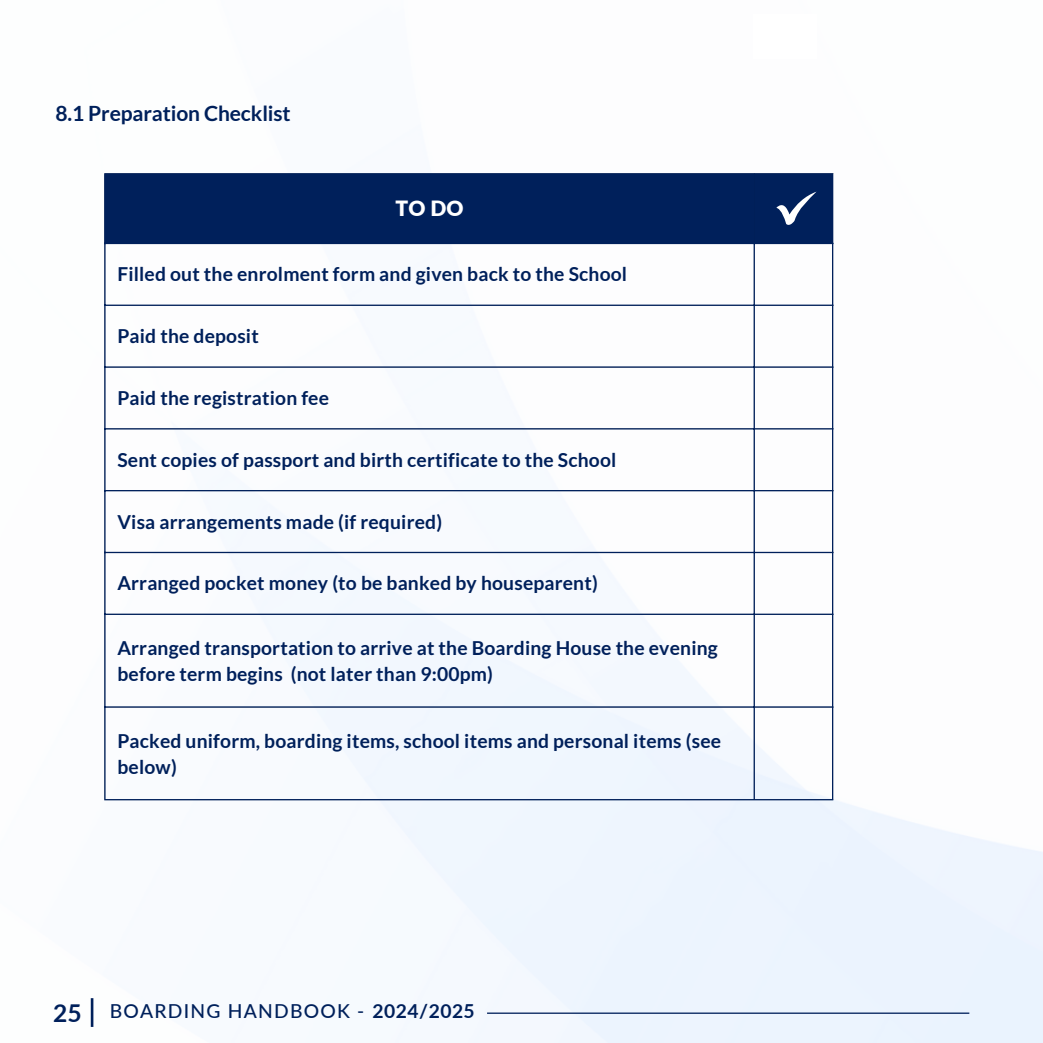
<style>
.page{position:relative;width:1043px;height:1043px;background:#fff}
.page>*{position:absolute;margin:0;border:0;box-sizing:border-box;transform-origin:0 0}
.t1{font:700 21px "Lato";letter-spacing:-.005em;color:#00205b}
.t2{font:900 21px "Lato";color:#fff}
.t3{font:700 19.25px/26.2px "Lato";letter-spacing:.01em;color:#00205b}
.t4{font:500 19.25px "Lato";letter-spacing:.065em;color:#00205b}
.s1{font-weight:700;font-size:24.5px}
.s2{font-weight:700}
</style>
<div class="page">
<img style="left:90px;top:173px;width:952px;height:869px">
<div style="left:105px;top:174px;width:726px;height:69px;background:#00205b"></div>
<hr style="left:104px;top:174px;width:1px;height:624px;background:#00205b">
<hr style="left:753px;top:174px;width:1px;height:624px;background:#00205b">
<hr style="left:831px;top:174px;width:2px;height:624px;background:#00205b">
<hr style="left:104px;top:173px;width:729px;height:1px;background:#00205b">
<hr style="left:104px;top:243px;width:729px;height:1px;background:#00205b">
<hr style="left:104px;top:304px;width:729px;height:2px;background:#00205b">
<hr style="left:104px;top:366px;width:729px;height:1px;background:#00205b">
<hr style="left:104px;top:428px;width:729px;height:1px;background:#00205b">
<hr style="left:104px;top:490px;width:729px;height:1px;background:#00205b">
<hr style="left:104px;top:551px;width:729px;height:2px;background:#00205b">
<hr style="left:104px;top:613px;width:729px;height:1px;background:#00205b">
<hr style="left:104px;top:706px;width:729px;height:1px;background:#00205b">
<hr style="left:104px;top:798px;width:729px;height:2px;background:#00205b">
<svg style="left:776px;top:191px;width:40px;height:35px"></svg>
<hr style="left:91px;top:997px;width:2px;height:29px;background:#00205b">
<hr style="left:487px;top:1012px;width:482px;height:1px;background:#00205b">
<p class="t1" style="left:56px;top:101px;width:237px">8.1 Preparation Checklist</p>
<p class="t2" style="left:395px;top:195px;width:69px">TO DO</p>
<p class="t3" style="left:117px;top:261px;width:511px">Filled out the enrolment form and given back to the School</p>
<p class="t3" style="left:117px;top:322px;width:143px">Paid the deposit</p>
<p class="t3" style="left:117px;top:384px;width:213px">Paid the registration fee</p>
<p class="t3" style="left:117px;top:446px;width:500px">Sent copies of passport and birth certificate to the School</p>
<p class="t3" style="left:117px;top:508px;width:326px">Visa arrangements made (if required)</p>
<p class="t3" style="left:117px;top:569px;width:482px">Arranged pocket money (to be banked by houseparent)</p>
<p class="t3" style="left:117px;top:634px;width:601px">Arranged transportation to arrive at the Boarding House the evening before term begins (not later than 9:00pm)</p>
<p class="t3" style="left:117px;top:726px;width:605px">Packed uniform, boarding items, school items and personal items (see below)</p>
<p class="t4" style="left:53px;top:998px;width:423px"><span class="s1">25</span> BOARDING HANDBOOK - <span class="s2">2024/2025</span></p>
</div>
